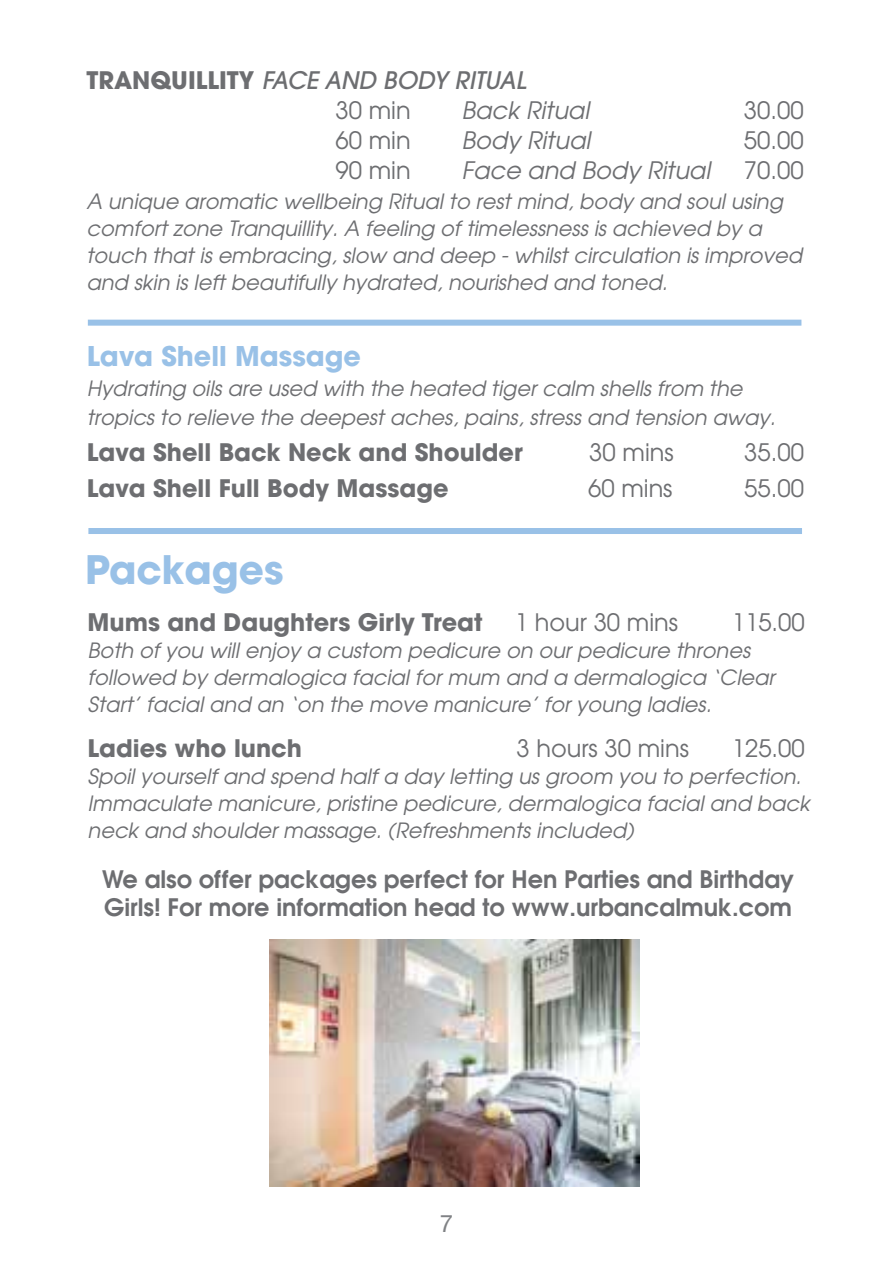
<style>
.page{position:relative;width:893px;height:1263px;background:#fff}
.page>*{position:absolute;margin:0;border:0;box-sizing:border-box;transform-origin:0 0}
.t1{font:700 39px "Avant Garde";color:#99c1e7}
.t2{font:700 27px "Avant Garde";color:#99c1e7}
.t3{font:600 24px/28.8px "Avant Garde";color:#6d6e71}
.t4{font:700 24px "Avant Garde";color:#6d6e71}
.t5{font:24px "Avant Garde";color:#6d6e71}
.t6{font:italic 24px "Avant Garde";color:#6d6e71}
.t7{font:italic 500 24px/30px "Avant Garde";color:#6d6e71}
.t8{font:24px "Helvetica Neue";color:#808285}
.t9{font:italic 21px/27px "Avant Garde";color:#6d6e71}
.s1{font-weight:700;font-style:normal}
.s2{font-weight:400;font-style:normal}
</style>
<div class="page">
<div style="left:88px;top:528px;width:714px;height:6px;background:#99c1e7"></div>
<div style="left:88px;top:320px;width:713px;height:6px;background:#99c1e7"></div>
<img style="left:270px;top:940px;width:370px;height:247px">
<p class="t7" style="left:335px;top:65px;width:192px;text-indent:-249px"><span class="s1">TRANQUILLITY</span> FACE AND BODY RITUAL<br><span class="s2">30 min</span></p>
<p class="t6" style="left:461px;top:95px;width:129px">Back Ritual</p>
<p class="t5" style="left:744px;top:95px;width:61px">30.00</p>
<p class="t5" style="left:335px;top:125px;width:77px">60 min</p>
<p class="t6" style="left:461px;top:125px;width:130px">Body Ritual</p>
<p class="t5" style="left:744px;top:125px;width:61px">50.00</p>
<p class="t5" style="left:335px;top:155px;width:77px">90 min</p>
<p class="t6" style="left:461px;top:155px;width:250px">Face and Body Ritual</p>
<p class="t5" style="left:744px;top:155px;width:61px">70.00</p>
<p class="t9" style="left:86px;top:188px;width:717px">A unique aromatic wellbeing Ritual to rest mind, body and soul using comfort zone Tranquillity. A feeling of timelessness is achieved by a touch that is embracing, slow and deep - whilst circulation is improved and skin is left beautifully hydrated, nourished and toned.</p>
<p class="t2" style="left:87px;top:339px;width:276px">Lava Shell Massage</p>
<p class="t9" style="left:87px;top:374px;width:690px;line-height:28.8px">Hydrating oils are used with the heated tiger calm shells from the tropics to relieve the deepest aches, pains, stress and tension away.</p>
<p class="t4" style="left:87px;top:437px;width:438px">Lava Shell Back Neck and Shoulder</p>
<p class="t5" style="left:589px;top:438px;width:86px">30 mins</p>
<p class="t5" style="left:744px;top:438px;width:61px">35.00</p>
<p class="t4" style="left:87px;top:473px;width:363px">Lava Shell Full Body Massage</p>
<p class="t5" style="left:588px;top:474px;width:86px">60 mins</p>
<p class="t5" style="left:744px;top:474px;width:61px">55.00</p>
<h1 class="t1" style="left:85px;top:545px;width:200px">Packages</h1>
<p class="t4" style="left:88px;top:606px;width:397px">Mums and Daughters Girly Treat</p>
<p class="t5" style="left:515px;top:607px;width:165px">1 hour 30 mins</p>
<p class="t5" style="left:732px;top:607px;width:75px">115.00</p>
<p class="t9" style="left:88px;top:636px;width:689px">Both of you will enjoy a custom pedicure on our pedicure thrones followed by dermalogica facial for mum and a dermalogica ‘Clear<br>Start’ facial and an ‘on the move manicure’ for young ladies.</p>
<p class="t4" style="left:88px;top:732px;width:216px">Ladies who lunch</p>
<p class="t5" style="left:516px;top:733px;width:174px">3 hours 30 mins</p>
<p class="t5" style="left:732px;top:733px;width:75px">125.00</p>
<p class="t9" style="left:88px;top:762px;width:724px">Spoil yourself and spend half a day letting us groom you to perfection.<br>Immaculate manicure, pristine pedicure, dermalogica facial and back neck and shoulder massage. (Refreshments included)</p>
<p class="t3" style="left:102px;top:864px;width:693px">We also offer packages perfect for Hen Parties and Birthday<br>Girls! For more information head to www.urbancalmuk.com</p>
<p class="t8" style="left:440px;top:1209px;width:15px">7</p>
</div>
